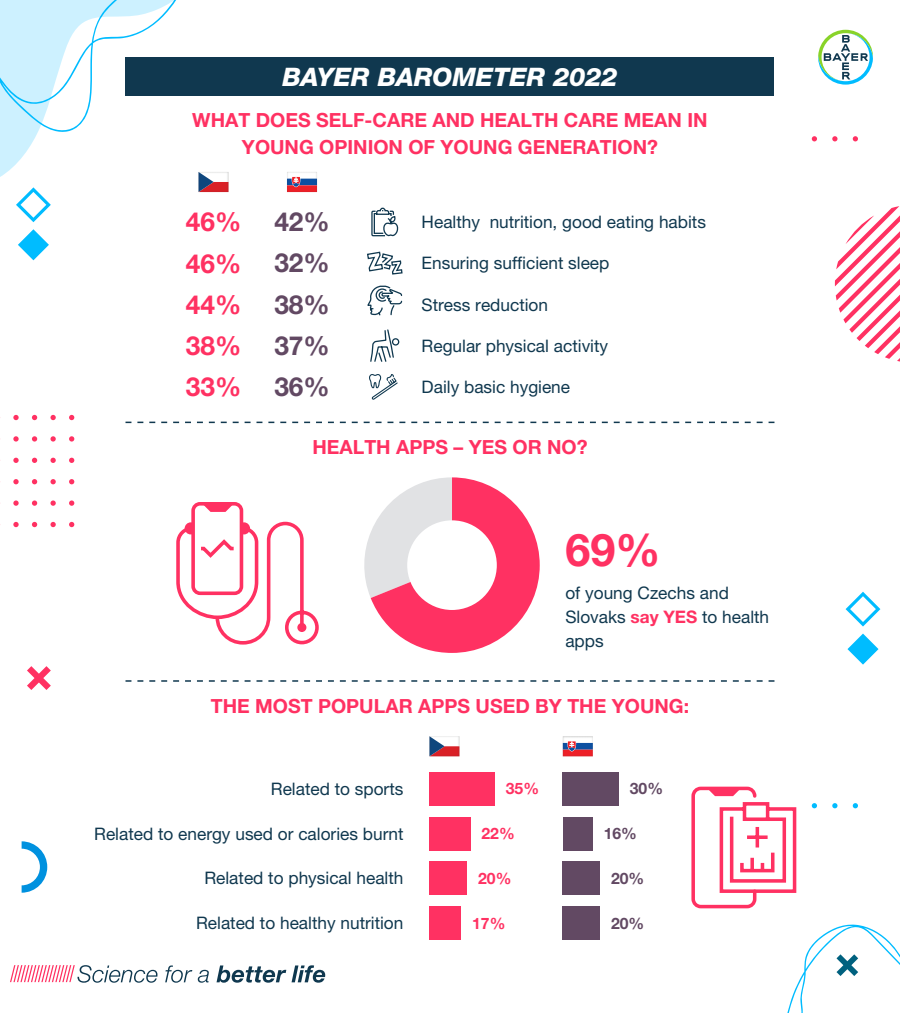
<style>
.page{position:relative;width:900px;height:1013px;background:#fff}
.page>*{position:absolute;margin:0;border:0;box-sizing:border-box;transform-origin:0 0}
.t1{font:700 45px "Helvetica Neue LT Pro";color:#ff3162}
.t2{font:700 26.25px "Helvetica Neue LT Pro";color:#ff3162}
.t3{font:700 26.25px "Helvetica Neue LT Pro";color:#624963}
.t4{font:italic 800 25.5px "Helvetica Neue LT Pro";color:#fff}
.t5{font:700 19.5px/27.8px "Helvetica Neue LT Pro";color:#ff3162;text-align:center}
.t6{font:17.25px/24px "Helvetica Neue LT Pro";color:#10384f}
.t7{font:700 15.75px "Helvetica Neue LT Pro";color:#ff3162}
.t8{font:700 15.75px "Helvetica Neue LT Pro";color:#624963}
.s1{font-weight:700;color:#ff3162}
</style>
<div class="page">
<svg style="left:0;top:133px;width:37px;height:44px;fill:#cdf1ff"></svg>
<svg style="left:818px;top:30px;width:55px;height:55px"></svg>
<svg style="left:0;top:0;width:176px;height:133px"></svg>
<svg style="left:812px;top:136px;width:5px;height:5px"></svg>
<svg style="left:832px;top:136px;width:6px;height:5px"></svg>
<svg style="left:853px;top:136px;width:5px;height:5px"></svg>
<svg style="left:812px;top:803px;width:5px;height:5px"></svg>
<svg style="left:832px;top:803px;width:6px;height:5px"></svg>
<svg style="left:853px;top:803px;width:5px;height:5px"></svg>
<svg style="left:835px;top:206px;width:65px;height:156px"></svg>
<svg style="left:787px;top:924px;width:113px;height:88px"></svg>
<svg style="left:22px;top:841px;width:25px;height:51px"></svg>
<svg style="left:16px;top:187px;width:35px;height:35px"></svg>
<svg style="left:846px;top:591px;width:34px;height:35px"></svg>
<svg style="left:18px;top:229px;width:31px;height:31px"></svg>
<svg style="left:847px;top:633px;width:32px;height:31px"></svg>
<svg style="left:10px;top:965px;width:315px;height:17px"></svg>
<svg style="left:27px;top:666px;width:24px;height:24px"></svg>
<svg style="left:13px;top:415px;width:6px;height:5px"></svg>
<svg style="left:32px;top:415px;width:5px;height:5px"></svg>
<svg style="left:50px;top:415px;width:6px;height:5px"></svg>
<svg style="left:69px;top:415px;width:5px;height:5px"></svg>
<svg style="left:13px;top:436px;width:6px;height:5px"></svg>
<svg style="left:32px;top:436px;width:5px;height:5px"></svg>
<svg style="left:50px;top:436px;width:6px;height:5px"></svg>
<svg style="left:69px;top:436px;width:5px;height:5px"></svg>
<svg style="left:13px;top:457px;width:6px;height:6px"></svg>
<svg style="left:32px;top:457px;width:5px;height:6px"></svg>
<svg style="left:50px;top:457px;width:6px;height:6px"></svg>
<svg style="left:69px;top:457px;width:5px;height:6px"></svg>
<svg style="left:13px;top:479px;width:6px;height:5px"></svg>
<svg style="left:32px;top:479px;width:5px;height:5px"></svg>
<svg style="left:50px;top:479px;width:6px;height:5px"></svg>
<svg style="left:69px;top:479px;width:5px;height:5px"></svg>
<svg style="left:13px;top:500px;width:6px;height:6px"></svg>
<svg style="left:32px;top:500px;width:5px;height:6px"></svg>
<svg style="left:50px;top:500px;width:6px;height:6px"></svg>
<svg style="left:69px;top:500px;width:5px;height:6px"></svg>
<svg style="left:13px;top:522px;width:6px;height:5px"></svg>
<svg style="left:32px;top:522px;width:5px;height:5px"></svg>
<svg style="left:50px;top:522px;width:6px;height:5px"></svg>
<svg style="left:69px;top:522px;width:5px;height:5px"></svg>
<svg style="left:364px;top:477px;width:176px;height:176px"></svg>
<div style="left:126px;top:57px;width:648px;height:39px;background:#10384f"></div>
<div style="left:407px;top:520px;width:90px;height:90px;background:#fff;border-radius:50%"></div>
<div style="left:191px;top:502px;width:52px;height:93px;border:4px solid #ff3162;border-radius:7px"></div>
<svg style="left:203px;top:504px;width:30px;height:8px"></svg>
<svg style="left:176px;top:520px;width:143px;height:125px"></svg>
<svg style="left:367px;top:251px;width:36px;height:24px"></svg>
<div style="left:429px;top:772px;width:66px;height:33px;background:#ff3162"></div>
<div style="left:429px;top:816px;width:42px;height:34px;background:#ff3162"></div>
<div style="left:429px;top:861px;width:38px;height:34px;background:#ff3162"></div>
<div style="left:429px;top:906px;width:32px;height:33px;background:#ff3162"></div>
<div style="left:563px;top:772px;width:56px;height:33px;background:#624963"></div>
<div style="left:563px;top:816px;width:30px;height:34px;background:#624963"></div>
<div style="left:563px;top:861px;width:37px;height:34px;background:#624963"></div>
<div style="left:563px;top:906px;width:37px;height:33px;background:#624963"></div>
<svg style="left:371px;top:207px;width:28px;height:30px"></svg>
<div style="left:691px;top:786px;width:65px;height:122px;border:4px solid #ff3162;border-radius:8px"></div>
<svg style="left:706px;top:787px;width:91px;height:107px"></svg>
<svg style="left:126px;top:680px;width:648px;height:1px"></svg>
<svg style="left:126px;top:421px;width:648px;height:2px"></svg>
<img style="left:214px;top:172px;width:15px;height:10px">
<svg style="left:214px;top:182px;width:15px;height:10px"></svg>
<img style="left:198px;top:172px;width:16px;height:20px">
<svg style="left:445px;top:746px;width:15px;height:10px"></svg>
<img style="left:429px;top:736px;width:16px;height:20px">
<img style="left:287px;top:172px;width:30px;height:20px">
<svg style="left:292px;top:177px;width:8px;height:10px"></svg>
<img style="left:563px;top:736px;width:30px;height:20px">
<svg style="left:568px;top:741px;width:8px;height:10px"></svg>
<svg style="left:367px;top:285px;width:36px;height:115px"></svg>
<p class="t4" style="left:282px;top:61px;width:337px">BAYER BAROMETER 2022</p>
<p class="t5" style="left:192px;top:105px;width:517px">WHAT DOES SELF-CARE AND HEALTH CARE MEAN IN<br>YOUNG OPINION OF YOUNG GENERATION?</p>
<p class="t2" style="left:186px;top:205px;width:57px">46%</p>
<p class="t2" style="left:186px;top:246px;width:57px">46%</p>
<p class="t2" style="left:186px;top:288px;width:57px">44%</p>
<p class="t2" style="left:186px;top:329px;width:57px">38%</p>
<p class="t2" style="left:186px;top:370px;width:57px">33%</p>
<p class="t3" style="left:274px;top:205px;width:57px">42%</p>
<p class="t3" style="left:274px;top:246px;width:57px">32%</p>
<p class="t3" style="left:274px;top:288px;width:57px">38%</p>
<p class="t3" style="left:274px;top:329px;width:57px">37%</p>
<p class="t3" style="left:274px;top:370px;width:57px">36%</p>
<p class="t6" style="left:422px;top:209px;width:286px">Healthy nutrition, good eating habits</p>
<p class="t6" style="left:422px;top:251px;width:189px">Ensuring sufficient sleep</p>
<p class="t6" style="left:422px;top:292px;width:128px">Stress reduction</p>
<p class="t6" style="left:422px;top:333px;width:188px">Regular physical activity</p>
<p class="t6" style="left:422px;top:374px;width:150px">Daily basic hygiene</p>
<p class="t5" style="left:312px;top:432px;width:277px">HEALTH APPS – YES OR NO?</p>
<p class="t1" style="left:565px;top:521px;width:97px">69%</p>
<p class="t6" style="left:565px;top:580px;width:205px">of young Czechs and<br>Slovaks <span class="s1">say YES</span> to health apps</p>
<p class="t5" style="left:211px;top:691px;width:480px">THE MOST POPULAR APPS USED BY THE YOUNG:</p>
<p class="t6" style="left:271px;top:776px;width:134px">Related to sports</p>
<p class="t7" style="left:506px;top:779px;width:35px">35%</p>
<p class="t7" style="left:482px;top:823px;width:35px">22%</p>
<p class="t7" style="left:478px;top:868px;width:35px">20%</p>
<p class="t7" style="left:472px;top:913px;width:35px">17%</p>
<p class="t6" style="left:94px;top:821px;width:311px">Related to energy used or calories burnt</p>
<p class="t6" style="left:204px;top:865px;width:201px">Related to physical health</p>
<p class="t6" style="left:196px;top:910px;width:209px">Related to healthy nutrition</p>
<p class="t8" style="left:630px;top:779px;width:35px">30%</p>
<p class="t8" style="left:604px;top:823px;width:35px">16%</p>
<p class="t8" style="left:611px;top:868px;width:35px">20%</p>
<p class="t8" style="left:611px;top:913px;width:35px">20%</p>
</div>
